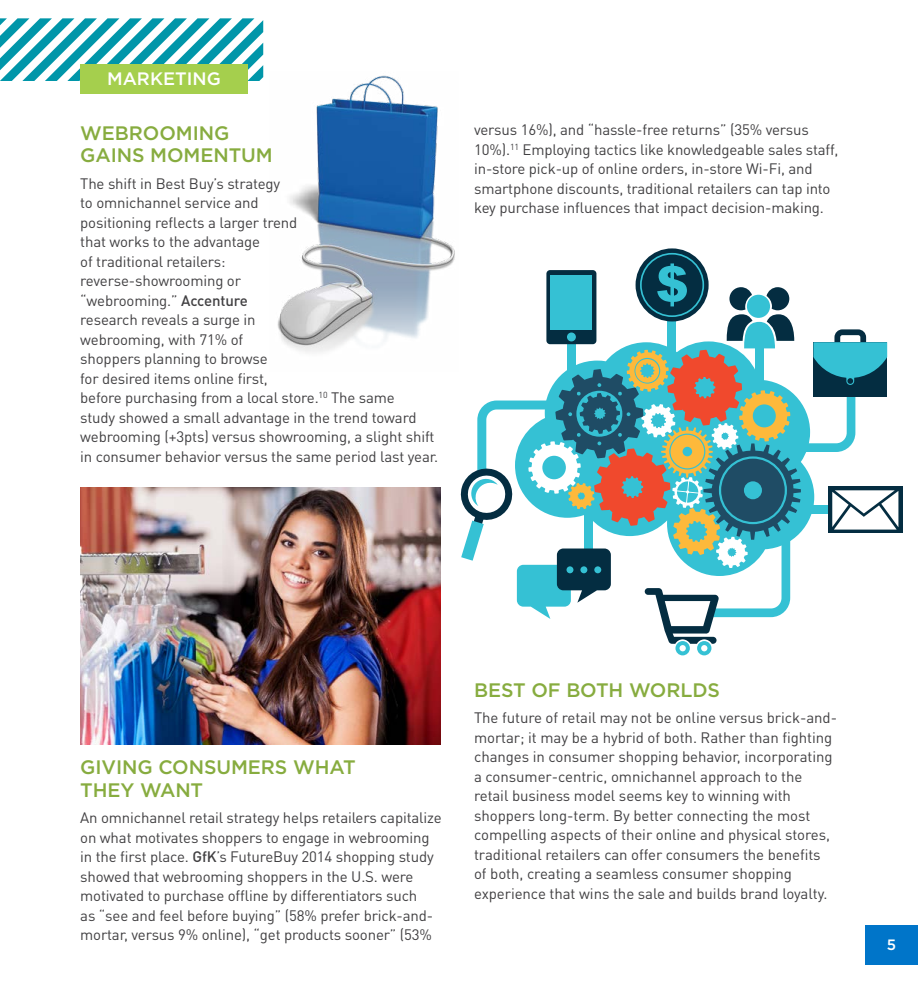
<style>
.page{position:relative;width:918px;height:999px;background:#fff}
.page>*{position:absolute;margin:0;border:0;box-sizing:border-box;transform-origin:0 0}
.t1{font:500 19.5px/22.5px "Gotham";letter-spacing:-.005em;color:#87ac3f}
.t2{font:500 18px "Gotham";color:#fff}
.t3{font:15px/19.5px "DINOT";letter-spacing:-.01em;color:#414042}
.t4{font:500 15px "Gotham";color:#fff}
.s1{font-weight:500}
</style>
<div class="page">
<div style="left:865px;top:926px;width:53px;height:39px;background:#0075c9"></div>
<svg style="left:0;top:18px;width:263px;height:63px"></svg>
<svg style="left:636px;top:248px;width:73px;height:73px"></svg>
<svg style="left:898px;top:487px;width:5px;height:46px"></svg>
<svg style="left:460px;top:253px;width:438px;height:402px"></svg>
<div style="left:80px;top:64px;width:168px;height:29px;background:#a5cf4d"></div>
<img style="left:277px;top:75px;width:178px;height:277px">
<img style="left:80px;top:487px;width:361px;height:257px">
<p class="t2" style="left:107px;top:68px;width:115px">MARKETING</p>
<h1 class="t1" style="left:80px;top:121px;width:194px">WEBROOMING<br>GAINS MOMENTUM</h1>
<p class="t3" style="left:80px;top:173px;width:359px">The shift in Best Buy’s strategy<br>to omnichannel service and<br>positioning reflects a larger trend<br>that works to the advantage<br>of traditional retailers:<br>reverse-showrooming or<br>“webrooming.” <span class="s1">Accenture<br></span>research reveals a surge in<br>webrooming, with 71% of<br>shoppers planning to browse<br>for desired items online first,<br>before purchasing from a local store.<sup>10</sup> The same<br>study showed a small advantage in the trend toward webrooming (+3pts) versus showrooming, a slight shift in consumer behavior versus the same period last year.</p>
<p class="t3" style="left:474px;top:119px;width:366px">versus 16%), and “hassle-free returns” (35% versus 10%).<sup>11</sup> Employing tactics like knowledgeable sales staff, in-store pick-up of online orders, in-store Wi-Fi, and smartphone discounts, traditional retailers can tap into key purchase influences that impact decision-making.</p>
<h1 class="t1" style="left:80px;top:756px;width:277px">GIVING CONSUMERS WHAT<br>THEY WANT</h1>
<p class="t3" style="left:80px;top:807px;width:363px">An omnichannel retail strategy helps retailers capitalize on what motivates shoppers to engage in webrooming in the first place. <span class="s1">GfK</span>’s FutureBuy 2014 shopping study showed that webrooming shoppers in the U.S. were motivated to purchase offline by differentiators such<br>as “see and feel before buying” (58% prefer brick-and&shy;mortar, versus 9% online), “get products sooner” (53%</p>
<h1 class="t1" style="left:474px;top:679px;width:247px">BEST OF BOTH WORLDS</h1>
<p class="t3" style="left:474px;top:708px;width:365px">The future of retail may not be online versus brick-and&shy;mortar; it may be a hybrid of both. Rather than fighting changes in consumer shopping behavior, incorporating a consumer-centric, omnichannel approach to the retail business model seems key to winning with shoppers long-term. By better connecting the most compelling aspects of their online and physical stores, traditional retailers can offer consumers the benefits<br>of both, creating a seamless consumer shopping experience that wins the sale and builds brand loyalty.</p>
<p class="t4" style="left:887px;top:936px;width:11px">5</p>
</div>
